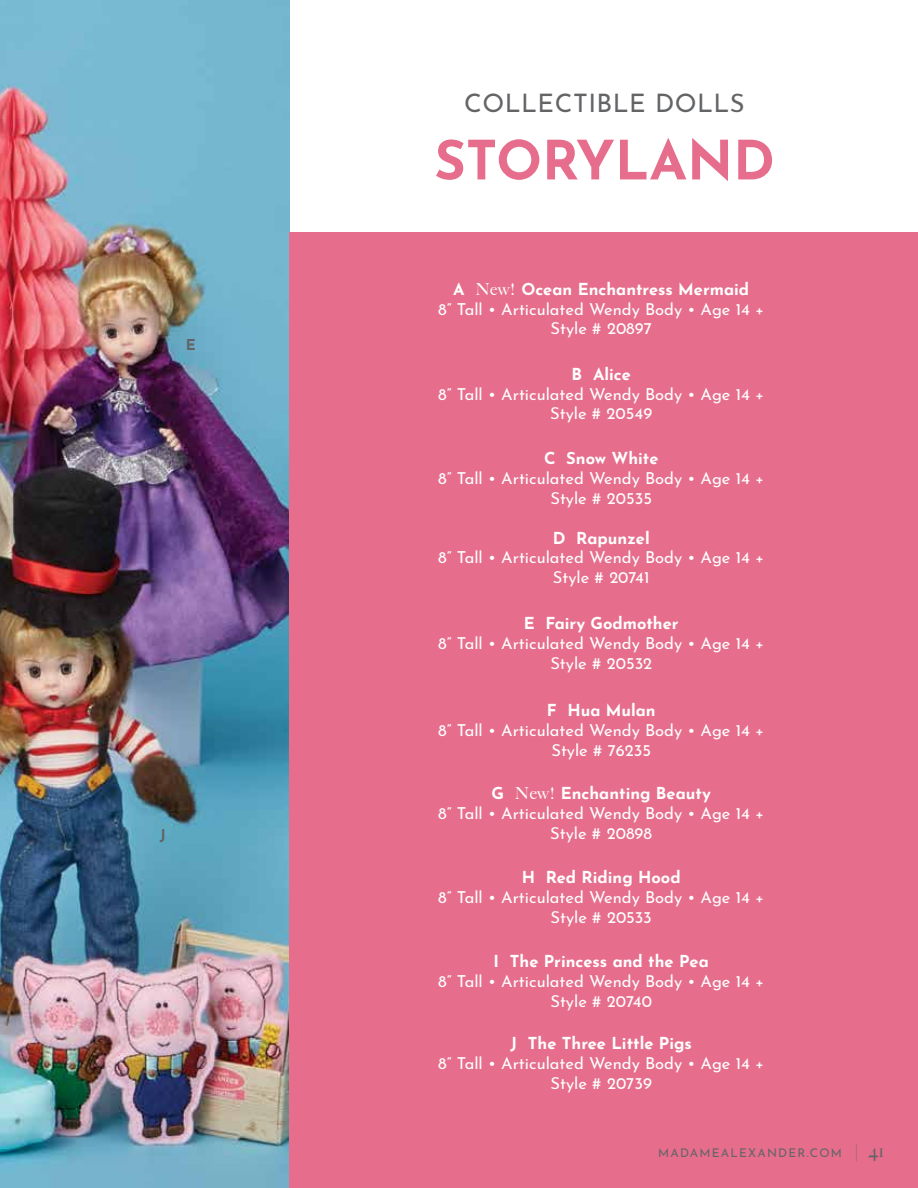
<style>
.page{position:relative;width:918px;height:1188px;background:#fff}
.page>*{position:absolute;margin:0;border:0;box-sizing:border-box;transform-origin:0 0}
.t1{font:700 54px "Josefin Sans";color:#e66e8c}
.t2{font:25.5px "Josefin Sans";letter-spacing:.02em;color:#636466}
.t3{font:16.5px/19.8px "Josefin Sans";color:#fff;text-align:center}
.t4{font:700 16.5px "Josefin Sans";color:#fff}
.t5{font:700 15px "Josefin Sans";color:#636466}
.t6{font:12px "Josefin Sans";letter-spacing:.1em;color:#636466}
.s1{font-weight:700}
.s2{font-family:"Big Caslon";font-weight:500}
.s3{font-family:"Didot";font-weight:700;font-size:18px}
.s4{font-family:"Big Caslon";font-weight:500;font-size:18px}
</style>
<div class="page">
<img style="left:0;top:0;width:289px;height:1188px">
<div style="left:289px;top:232px;width:629px;height:956px;background:#e66e8c"></div>
<p class="t5" style="left:186px;top:331px;width:11px">E</p>
<p class="t5" style="left:160px;top:821px;width:7px">J</p>
<h2 class="t2" style="left:464px;top:82px;width:282px">COLLECTIBLE DOLLS</h2>
<h1 class="t1" style="left:434px;top:112px;width:342px">STORYLAND</h1>
<p class="t3" style="left:438px;top:277px;width:328px"><span class="s1">A</span> <span class="s2">New!</span> <span class="s1">Ocean Enchantress Mermaid<br></span>8” Tall • Articulated Wendy Body • Age 14 +<br>Style # 20897</p>
<p class="t4" style="left:572px;top:359px;width:61px">B Alice</p>
<p class="t3" style="left:438px;top:382px;width:328px">8” Tall • Articulated Wendy Body • Age 14 +<br>Style # 20549</p>
<p class="t4" style="left:544px;top:444px;width:116px">C Snow White</p>
<p class="t3" style="left:438px;top:466px;width:328px">8” Tall • Articulated Wendy Body • Age 14 +<br>Style # 20535</p>
<p class="t4" style="left:553px;top:523px;width:99px">D Rapunzel</p>
<p class="t3" style="left:438px;top:546px;width:328px">8” Tall • Articulated Wendy Body • Age 14 +<br>Style # 20741</p>
<p class="t4" style="left:524px;top:609px;width:156px">E Fairy Godmother</p>
<p class="t3" style="left:438px;top:631px;width:328px">8” Tall • Articulated Wendy Body • Age 14 +<br>Style # 20532</p>
<p class="t4" style="left:547px;top:695px;width:110px">F Hua Mulan</p>
<p class="t3" style="left:438px;top:718px;width:328px">8” Tall • Articulated Wendy Body • Age 14 +<br>Style # 76235</p>
<p class="t3" style="left:438px;top:782px;width:328px"><span class="s1">G</span> <span class="s2">New!</span> <span class="s1">Enchanting Beauty<br></span>8” Tall • Articulated Wendy Body • Age 14 +<br>Style # 20898</p>
<p class="t4" style="left:522px;top:863px;width:160px">H Red Riding Hood</p>
<p class="t3" style="left:438px;top:885px;width:328px">8” Tall • Articulated Wendy Body • Age 14 +<br>Style # 20533</p>
<p class="t4" style="left:494px;top:947px;width:217px">I The Princess and the Pea</p>
<p class="t3" style="left:438px;top:969px;width:328px">8” Tall • Articulated Wendy Body • Age 14 +<br>Style # 20740</p>
<p class="t4" style="left:511px;top:1028px;width:183px">J The Three Little Pigs</p>
<p class="t3" style="left:438px;top:1051px;width:328px">8” Tall • Articulated Wendy Body • Age 14 +<br>Style # 20739</p>
<p class="t6" style="left:658px;top:1143px;width:228px">MADAMEALEXANDER.COM <span class="s3">|</span> <span class="s4">41</span></p>
</div>
